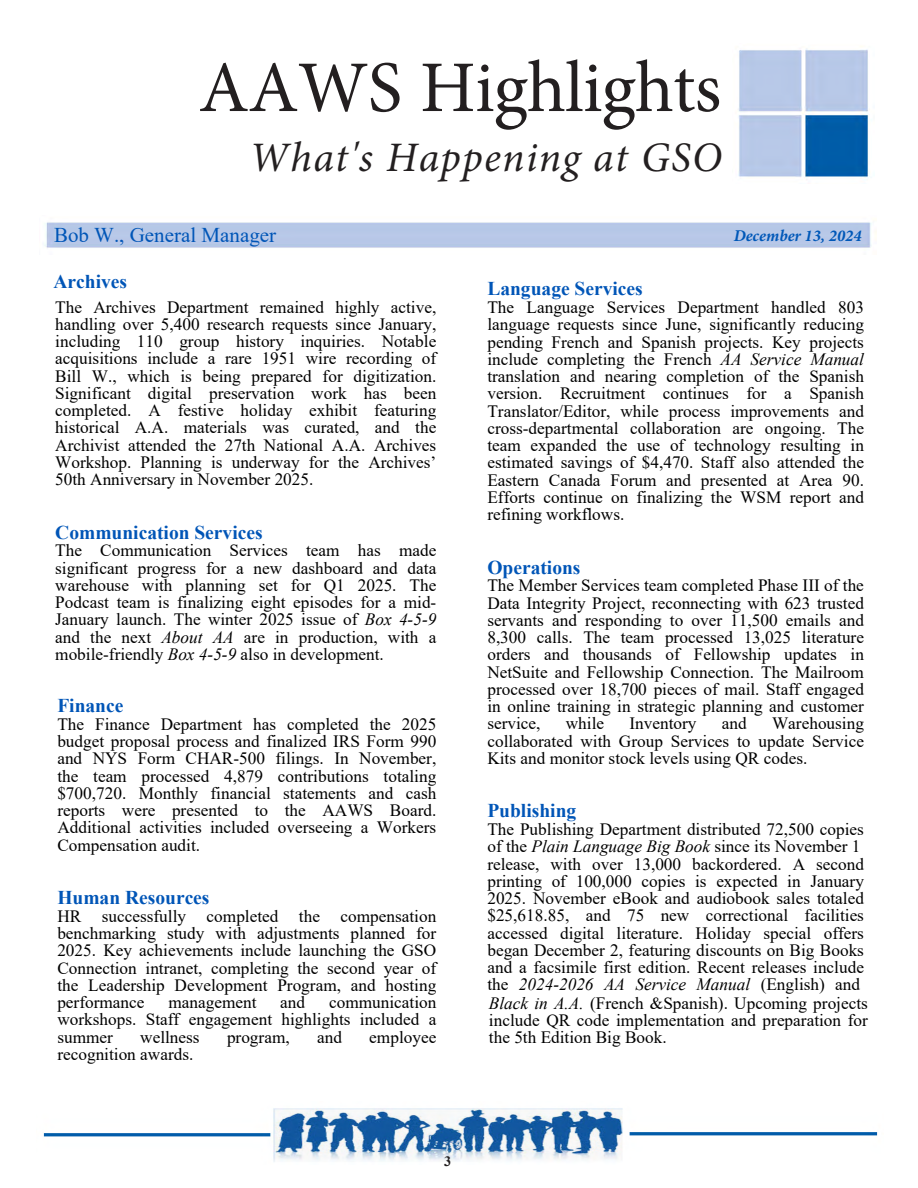
<style>
.page{position:relative;width:918px;height:1188px;background:#fff}
.page>*{position:absolute;margin:0;border:0;box-sizing:border-box;transform-origin:0 0}
.t1{font:72.75px "Minion Pro";letter-spacing:-.01em;color:#231f20}
.t2{font:italic 42px "Minion Pro";letter-spacing:.03em;color:#231f20}
.t3{font:21px "Times New Roman";color:#0055b7}
.t4{font:700 19.5px "Times New Roman";color:#0055b7}
.t5{font:17.25px/17.2px "Times New Roman";color:#000;text-align:justify}
.t6{font:italic 700 16.5px "Minion Pro";color:#0058b8}
.t7{font:700 14.25px "Times New Roman";color:#231f20}
.s1{font-style:italic}
.s2{font-style:inherit}
</style>
<div class="page">
<img style="left:738px;top:46px;width:132px;height:132px">
<img style="left:43px;top:1108px;width:835px;height:54px">
<p class="t1" style="left:199px;top:39px;width:524px">AAWS Highlights</p>
<p class="t2" style="left:249px;top:128px;width:474px">What's Happening at GSO</p>
<p class="t3" style="left:54px;top:220px;width:224px">Bob W., General Manager</p>
<p class="t4" style="left:54px;top:268px;width:75px">Archives</p>
<p class="t5" style="left:55px;top:298px;width:383px">The Archives Department remained highly active, handling over 5,400 research requests since January, including 110 group history inquiries. Notable acquisitions include a rare 1951 wire recording of Bill W., which is being prepared for digitization.<br>Significant digital preservation work has been completed. A festive holiday exhibit featuring historical A.A. materials was curated, and the Archivist attended the 27th National A.A. Archives Workshop. Planning is underway for the Archives’ 50th Anniversary in November 2025.</p>
<p class="t4" style="left:55px;top:518px;width:209px">Communication Services</p>
<p class="t5" style="left:55px;top:541px;width:383px">The Communication Services team has made significant progress for a new dashboard and data warehouse with planning set for Q1 2025. The Podcast team is finalizing eight episodes for a mid-January launch. The winter 2025 issue of <span class="s1">Box 4-5-9 </span>and the next <span class="s1">About AA</span> are in production, with a mobile-friendly <span class="s1">Box 4-5-9</span> also in development.</p>
<p class="t4" style="left:57px;top:691px;width:68px">Finance</p>
<p class="t5" style="left:57px;top:715px;width:380px">The Finance Department has completed the 2025 budget proposal process and finalized IRS Form 990 and NYS Form CHAR-500 filings. In November, the team processed 4,879 contributions totaling $700,720. Monthly financial statements and cash reports were presented to the AAWS Board.<br>Additional activities included overseeing a Workers Compensation audit.</p>
<p class="t4" style="left:57px;top:883px;width:154px">Human Resources</p>
<p class="t5" style="left:57px;top:907px;width:380px">HR successfully completed the compensation benchmarking study with adjustments planned for 2025. Key achievements include launching the GSO Connection intranet, completing the second year of the Leadership Development Program, and hosting performance</p>
<p class="t5" style="left:57px;top:993px;width:381px;text-indent:272px">communication workshops. Staff engagement highlights included a summer</p>
<p class="t5" style="left:168px;top:993px;width:90px">management</p>
<p class="t5" style="left:280px;top:993px;width:26px">and</p>
<p class="t5" style="left:140px;top:1028px;width:61px">wellness</p>
<p class="t5" style="left:227px;top:1028px;width:64px">program,</p>
<p class="t5" style="left:317px;top:1028px;width:26px">and</p>
<p class="t5" style="left:369px;top:1028px;width:69px">employee</p>
<p class="t5" style="left:57px;top:1045px;width:138px">recognition awards.</p>
<p class="t6" style="left:734px;top:224px;width:129px">December 13, 2024</p>
<p class="t4" style="left:487px;top:275px;width:157px">Language Services</p>
<p class="t5" style="left:487px;top:298px;width:378px">The Language Services Department handled 803 language requests since June, significantly reducing pending French and Spanish projects. Key projects include completing the French <span class="s1">AA Service Manual </span>translation and nearing completion of the Spanish version. Recruitment continues for a Spanish Translator/Editor, while process improvements and cross-departmental collaboration are ongoing. The team expanded the use of technology resulting in estimated savings of $4,470. Staff also attended the Eastern Canada Forum and presented at Area 90.<br>Efforts continue on finalizing the WSM report and refining workflows.</p>
<p class="t4" style="left:487px;top:553px;width:95px">Operations</p>
<p class="t5" style="left:487px;top:576px;width:378px">The Member Services team completed Phase III of the Data Integrity Project, reconnecting with 623 trusted servants and responding to over 11,500 emails and 8,300 calls. The team processed 13,025 literature orders and thousands of Fellowship updates in NetSuite and Fellowship Connection. The Mailroom processed over 18,700 pieces of mail. Staff engaged in online training in strategic planning and customer service,</p>
<p class="t5" style="left:487px;top:714px;width:378px;text-indent:285px">Warehousing collaborated with Group Services to update Service Kits and monitor stock levels using QR codes.</p>
<p class="t4" style="left:487px;top:797px;width:90px">Publishing</p>
<p class="t5" style="left:487px;top:820px;width:382px;text-align:left">The Publishing Department distributed 72,500 copies of the <span class="s1">Plain Language Big Book</span> since its November 1 release, with over 13,000 backordered. A second printing of 100,000 copies is expected in January 2025. November eBook and audiobook sales totaled $25,618.85, and 75 new correctional facilities accessed digital literature. Holiday special offers began December 2, featuring discounts on Big Books and a facsimile first edition. Recent releases include the <span class="s1">2024-2026 AA Service Manual</span> (English) and <span class="s1">Black in A.A.</span> <span class="s2">(French &amp;Spanish). Upcoming projects include QR code implementation and preparation for the 5th Edition Big Book.</span></p>
<p class="t5" style="left:566px;top:714px;width:40px">while</p>
<p class="t5" style="left:629px;top:714px;width:69px">Inventory</p>
<p class="t5" style="left:722px;top:714px;width:26px">and</p>
<p class="t7" style="left:444px;top:1151px;width:9px">3</p>
</div>
